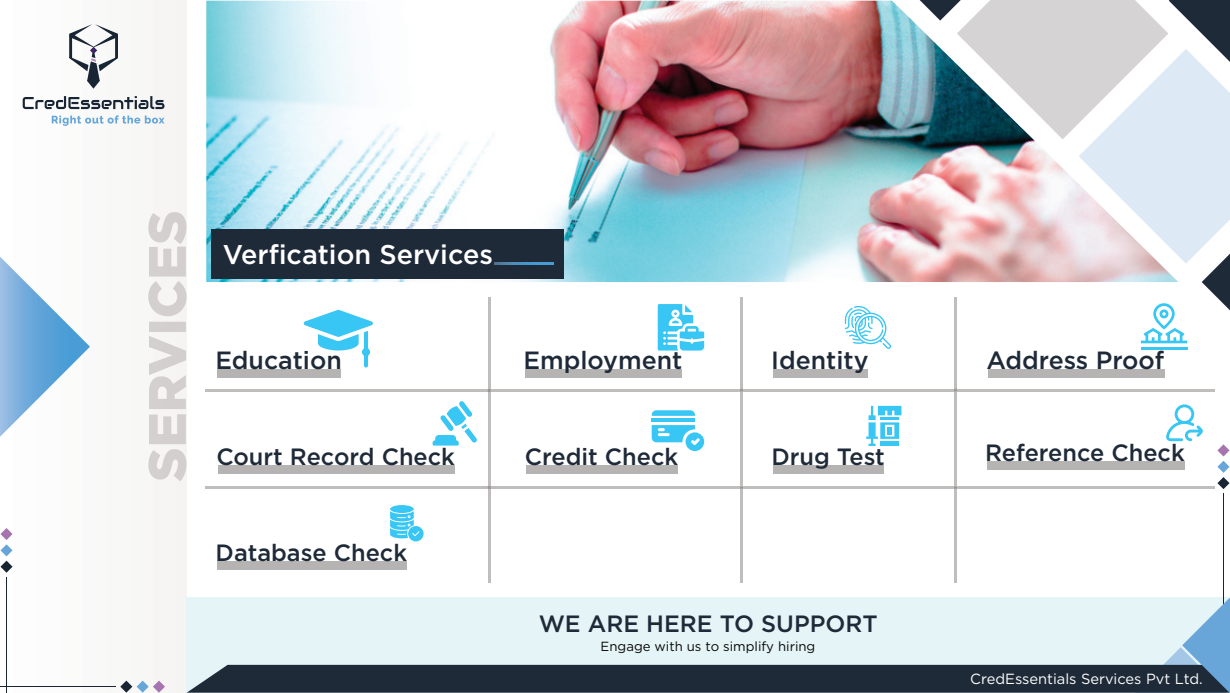
<style>
.page{position:relative;width:1230px;height:693px;background:#fff}
.page>*{position:absolute;margin:0;border:0;box-sizing:border-box;transform-origin:0 0}
.t1{font:500 27.2px "Gotham";color:#fff}
.t2{font:500 24.8px "Gotham";color:#1f2a39}
.t3{font:500 23.6px "Gotham";color:#1f2a39}
.t4{font:14.8px "Gotham";color:#fff}
.t5{font:13.2px "Gotham";color:#080704}
</style>
<div class="page">
<div style="left:0;top:1px;width:187px;height:691px;background:#faf9f9"></div>
<img style="left:206px;top:1px;width:972px;height:281px">
<div style="left:211px;top:229px;width:352px;height:49px;background:#1f2a39"></div>
<img style="left:495px;top:262px;width:58px;height:2px">
<img style="left:0;top:257px;width:90px;height:180px">
<img style="left:1079px;top:49px;width:151px;height:214px">
<svg style="left:880px;top:0;width:77px;height:21px"></svg>
<svg style="left:1201px;top:221px;width:29px;height:90px"></svg>
<svg style="left:1169px;top:0;width:61px;height:69px"></svg>
<img style="left:957px;top:0;width:211px;height:139px">
<svg style="left:120px;top:680px;width:45px;height:12px"></svg>
<hr style="left:0;top:685px;width:116px;height:1px;background:#1a2534">
<svg style="left:0;top:528px;width:13px;height:44px"></svg>
<hr style="left:6px;top:576px;width:1px;height:116px;background:#1a2534">
<svg style="left:1217px;top:444px;width:12px;height:45px"></svg>
<hr style="left:1223px;top:493px;width:1px;height:115px;background:#1a2534">
<svg style="left:69px;top:24px;width:49px;height:65px"></svg>
<svg style="left:23px;top:96px;width:141px;height:13px"></svg>
<svg style="left:52px;top:115px;width:112px;height:11px"></svg>
<svg style="left:187px;top:597px;width:1043px;height:95px;background:#aabac1"></svg>
<svg style="left:304px;top:309px;width:69px;height:58px"></svg>
<svg style="left:658px;top:304px;width:46px;height:46px"></svg>
<svg style="left:845px;top:306px;width:46px;height:42px"></svg>
<hr style="left:1141px;top:346px;width:46px;height:3px;background:#38c6f4">
<svg style="left:1141px;top:303px;width:46px;height:40px"></svg>
<svg style="left:433px;top:401px;width:44px;height:44px"></svg>
<hr style="left:652px;top:418px;width:43px;height:3px;background:#38c6f4">
<svg style="left:652px;top:410px;width:43px;height:5px"></svg>
<svg style="left:652px;top:425px;width:52px;height:26px"></svg>
<svg style="left:866px;top:405px;width:35px;height:40px"></svg>
<svg style="left:1166px;top:404px;width:37px;height:37px"></svg>
<svg style="left:390px;top:505px;width:34px;height:36px"></svg>
<img style="left:148px;top:212px;width:39px;height:269px">
<p class="t1" style="left:223px;top:238px;width:272px">Verfication Services</p>
<p class="t2" style="left:215px;top:345px;width:128px">Education</p>
<p class="t2" style="left:523px;top:345px;width:160px">Employment</p>
<p class="t2" style="left:771px;top:345px;width:99px">Identity</p>
<p class="t2" style="left:986px;top:345px;width:179px">Address Proof</p>
<p class="t3" style="left:216px;top:443px;width:240px">Court Record Check</p>
<p class="t3" style="left:525px;top:443px;width:155px">Credit Check</p>
<p class="t3" style="left:771px;top:443px;width:115px">Drug Test</p>
<p class="t3" style="left:985px;top:439px;width:201px">Reference Check</p>
<p class="t3" style="left:216px;top:539px;width:193px">Database Check</p>
<p class="t3" style="left:539px;top:609px;width:340px">WE ARE HERE TO SUPPORT</p>
<p class="t5" style="left:601px;top:639px;width:216px">Engage with us to simplify hiring</p>
<p class="t4" style="left:970px;top:671px;width:234px">CredEssentials Services Pvt Ltd.</p>
</div>
